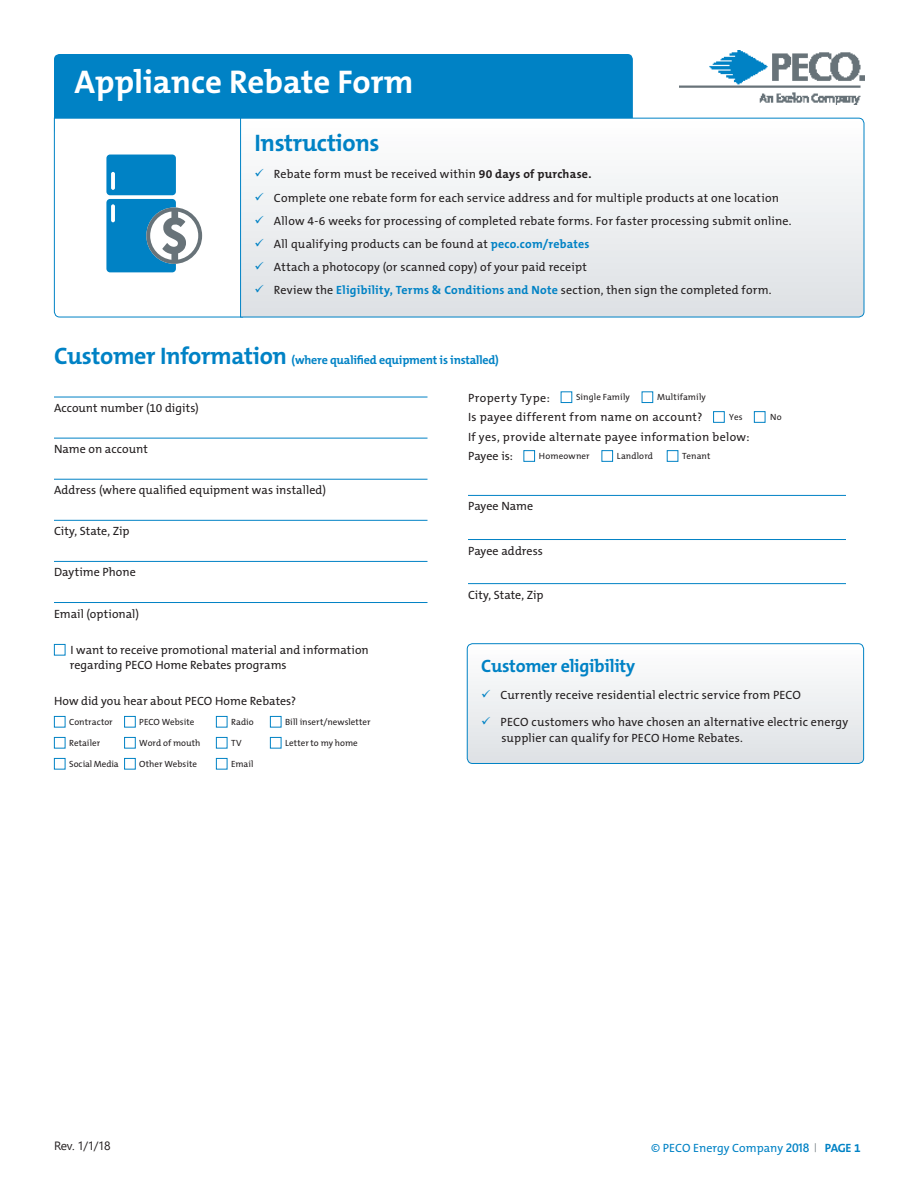
<style>
.page{position:relative;width:918px;height:1188px;background:#fff}
.page>*{position:absolute;margin:0;border:0;box-sizing:border-box;transform-origin:0 0}
.Heading_1{font:700 33px "The Mix B W7";color:#fff}
.Heading_2{font:700 24px "The Mix B W7";letter-spacing:-.015em;color:#0082c5}
.Heading_3{font:700 18px "The Mix B W7";letter-spacing:-.015em;color:#0082c5}
.form_items{font:12px/15px "The Mix B W5 Plain";letter-spacing:.015em;color:#231f20}
.form_items_underline{font:12px "The Mix B W5 Plain";letter-spacing:.01em;color:#231f20}
.form_items_underline-2{font:12px/19.5px "The Mix B W5 Plain";letter-spacing:.03em;color:#231f20}
.Heading_2-2{font:700 12px "The Mix B W7";letter-spacing:-.015em;color:#0082c5}
.body{font:12px "The Mix B W5 Plain";color:#0082c5}
.form_items_underline-3{font:12px "The Mix B W5 Plain";letter-spacing:.04em;color:#231f20}
.form_items_underline-4{font:12px "Yu Gothic UI";color:#231f20}
.form_items_underline-5{font:9px "The Mix B W5 Plain";letter-spacing:.005em;color:#231f20}
.s1{font-family:"The Mix B W7";font-weight:700}
.s2{font-family:"The Mix B W7";font-weight:700;color:#0082c5}
.s3{font-size:24px}
.s4{font-family:"Yu Gothic UI";font-weight:700}
.s5{font-family:"Trade Gothic LT Std";font-weight:300;color:#687379}
</style>
<div class="page">
<img style="left:679px;top:51px;width:185px;height:53px">
<hr style="left:54px;top:397px;width:374px;height:1px;background:#0082c5">
<hr style="left:54px;top:438px;width:374px;height:1px;background:#0082c5">
<hr style="left:54px;top:479px;width:374px;height:1px;background:#0082c5">
<hr style="left:54px;top:520px;width:374px;height:1px;background:#0082c5">
<hr style="left:54px;top:561px;width:374px;height:1px;background:#0082c5">
<hr style="left:54px;top:602px;width:374px;height:1px;background:#0082c5">
<div style="left:54px;top:644px;width:11px;height:12px;border:1px solid #0082c5"></div>
<div style="left:54px;top:716px;width:11px;height:12px;border:1px solid #0082c5"></div>
<div style="left:124px;top:716px;width:12px;height:12px;border:1px solid #0082c5"></div>
<div style="left:216px;top:716px;width:11px;height:12px;border:1px solid #0082c5"></div>
<div style="left:270px;top:716px;width:11px;height:12px;border:1px solid #0082c5"></div>
<div style="left:54px;top:737px;width:11px;height:12px;border:1px solid #0082c5"></div>
<div style="left:124px;top:737px;width:12px;height:12px;border:1px solid #0082c5"></div>
<div style="left:216px;top:737px;width:11px;height:12px;border:1px solid #0082c5"></div>
<div style="left:270px;top:737px;width:11px;height:12px;border:1px solid #0082c5"></div>
<div style="left:54px;top:758px;width:11px;height:12px;border:1px solid #0082c5"></div>
<div style="left:124px;top:758px;width:12px;height:12px;border:1px solid #0082c5"></div>
<div style="left:216px;top:758px;width:11px;height:12px;border:1px solid #0082c5"></div>
<hr style="left:468px;top:495px;width:378px;height:1px;background:#0082c5">
<hr style="left:468px;top:539px;width:378px;height:1px;background:#0082c5">
<hr style="left:468px;top:583px;width:378px;height:1px;background:#0082c5">
<div style="left:561px;top:391px;width:11px;height:12px;border:1px solid #0082c5"></div>
<div style="left:642px;top:391px;width:11px;height:12px;border:1px solid #0082c5"></div>
<div style="left:713px;top:411px;width:12px;height:12px;border:1px solid #0082c5"></div>
<div style="left:754px;top:411px;width:11px;height:12px;border:1px solid #0082c5"></div>
<div style="left:523px;top:450px;width:12px;height:12px;border:1px solid #0082c5"></div>
<div style="left:602px;top:450px;width:11px;height:12px;border:1px solid #0082c5"></div>
<div style="left:667px;top:450px;width:11px;height:12px;border:1px solid #0082c5"></div>
<svg style="left:467px;top:644px;width:397px;height:119px"></svg>
<div style="left:467px;top:643px;width:397px;height:121px;border:1px solid #0082c5;border-radius:5px"></div>
<div style="left:54px;top:54px;width:579px;height:81px;background:#0082c5;border-radius:5px"></div>
<svg style="left:54px;top:118px;width:186px;height:200px"></svg>
<svg style="left:240px;top:117px;width:625px;height:201px"></svg>
<svg style="left:482px;top:690px;width:8px;height:8px"></svg>
<svg style="left:482px;top:716px;width:8px;height:8px"></svg>
<svg style="left:255px;top:169px;width:8px;height:8px"></svg>
<svg style="left:255px;top:192px;width:8px;height:8px"></svg>
<svg style="left:255px;top:215px;width:8px;height:8px"></svg>
<svg style="left:255px;top:239px;width:8px;height:7px"></svg>
<svg style="left:255px;top:262px;width:8px;height:8px"></svg>
<svg style="left:255px;top:285px;width:8px;height:8px"></svg>
<p class="Heading_1" style="left:75px;top:61px;width:341px">Appliance Rebate Form</p>
<p class="Heading_2" style="left:254px;top:128px;width:127px">Instructions</p>
<p class="form_items" style="left:274px;top:167px;width:319px">Rebate form must be received within <span class="s1">90 days of purchase.</span></p>
<p class="form_items" style="left:274px;top:190px;width:507px">Complete one rebate form for each service address and for multiple products at one location</p>
<p class="form_items" style="left:274px;top:213px;width:519px">Allow 4-6 weeks for processing of completed rebate forms. For faster processing submit online.</p>
<p class="form_items" style="left:274px;top:236px;width:317px">All qualifying products can be found at <span class="s2">peco.com/rebates</span></p>
<p class="form_items" style="left:274px;top:260px;width:315px">Attach a photocopy (or scanned copy) of your paid receipt</p>
<p class="form_items" style="left:274px;top:283px;width:499px">Review the <span class="s2">Eligibility, Terms &amp; Conditions and Note</span> section, then sign the completed form.</p>
<p class="Heading_2-2" style="left:54px;top:352px;width:446px"><span class="s3">Customer Information</span> (where qualified equipment is installed)</p>
<p class="form_items_underline" style="left:54px;top:400px;width:146px">Account number (10 digits)</p>
<p class="form_items_underline" style="left:54px;top:441px;width:95px">Name on account</p>
<p class="form_items_underline" style="left:54px;top:482px;width:274px">Address (where qualified equipment was installed)</p>
<p class="form_items_underline" style="left:54px;top:524px;width:77px">City, State, Zip</p>
<p class="form_items_underline" style="left:54px;top:565px;width:83px">Daytime Phone</p>
<p class="form_items_underline" style="left:54px;top:606px;width:87px">Email (optional)</p>
<p class="form_items" style="left:70px;top:643px;width:301px">I want to receive promotional material and information regarding PECO Home Rebates programs</p>
<p class="form_items_underline" style="left:54px;top:693px;width:244px">How did you hear about PECO Home Rebates?</p>
<p class="form_items_underline-5" style="left:69px;top:716px;width:45px">Contractor</p>
<p class="form_items_underline-5" style="left:139px;top:716px;width:56px">PECO Website</p>
<p class="form_items_underline-5" style="left:231px;top:716px;width:24px">Radio</p>
<p class="form_items_underline-5" style="left:285px;top:716px;width:87px">Bill insert/newsletter</p>
<p class="form_items_underline-5" style="left:69px;top:737px;width:33px">Retailer</p>
<p class="form_items_underline-5" style="left:139px;top:737px;width:62px">Word of mouth</p>
<p class="form_items_underline-5" style="left:231px;top:737px;width:12px">TV</p>
<p class="form_items_underline-5" style="left:285px;top:737px;width:74px">Letter to my home</p>
<p class="form_items_underline-5" style="left:69px;top:758px;width:51px">Social Media</p>
<p class="form_items_underline-5" style="left:139px;top:758px;width:59px">Other Website</p>
<p class="form_items_underline-5" style="left:231px;top:758px;width:24px">Email</p>
<p class="form_items_underline-3" style="left:468px;top:390px;width:83px">Property Type:</p>
<p class="form_items_underline-5" style="left:576px;top:391px;width:55px">Single Family</p>
<p class="form_items_underline-5" style="left:657px;top:391px;width:50px">Multifamily</p>
<p class="form_items_underline-2" style="left:468px;top:408px;width:236px">Is payee different from name on account?</p>
<p class="form_items_underline-5" style="left:729px;top:411px;width:15px">Yes</p>
<p class="form_items_underline-5" style="left:770px;top:411px;width:13px">No</p>
<p class="form_items_underline-2" style="left:468px;top:427px;width:283px">If yes, provide alternate payee information below:<br>Payee is:</p>
<p class="form_items_underline-5" style="left:539px;top:450px;width:52px">Homeowner</p>
<p class="form_items_underline-5" style="left:617px;top:450px;width:38px">Landlord</p>
<p class="form_items_underline-5" style="left:682px;top:450px;width:30px">Tenant</p>
<p class="form_items_underline" style="left:468px;top:499px;width:67px">Payee Name</p>
<p class="form_items_underline" style="left:468px;top:543px;width:76px">Payee address</p>
<p class="form_items_underline" style="left:468px;top:587px;width:77px">City, State, Zip</p>
<p class="Heading_3" style="left:481px;top:655px;width:155px">Customer eligibility</p>
<p class="form_items" style="left:501px;top:688px;width:302px">Currently receive residential electric service from PECO</p>
<p class="form_items" style="left:501px;top:713px;width:349px;line-height:16.5px">PECO customers who have chosen an alternative electric energy supplier can qualify for PECO Home Rebates.</p>
<p class="form_items_underline-4" style="left:54px;top:1135px;width:58px">Rev. 1/1/18</p>
<p class="body" style="left:651px;top:1140px;width:211px">© PECO Energy Company <span class="s4">2018</span> <span class="s5">|</span> <span class="s1">PAGE 1</span></p>
</div>
